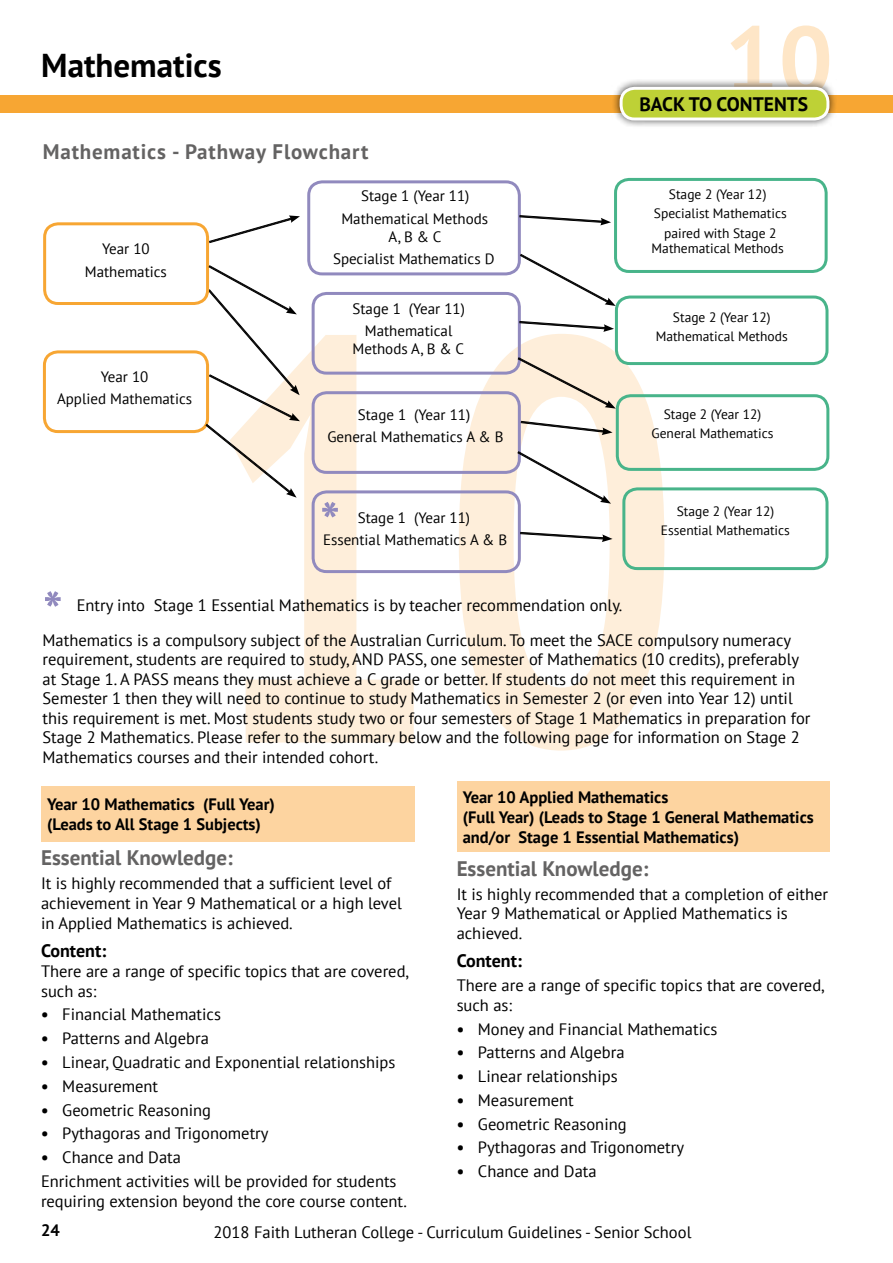
<style>
.page{position:relative;width:893px;height:1263px;background:#fff}
.page>*{position:absolute;margin:0;border:0;box-sizing:border-box;transform-origin:0 0}
.t1{font:700 52.5px "PT Sans";color:#918abe}
.t2{font:700 33px "PT Sans";color:#000}
.t3{font:700 21px "PT Sans";color:#646363}
.t4{font:700 21px "PT Sans";letter-spacing:.04em;color:#646363}
.t5{font:700 19.5px "PT Sans";color:#000}
.t6{font:700 18px "PT Sans";color:#000}
.t7{font:16.5px/19.5px "PT Sans";color:#000}
.t8{font:700 16.5px/19.8px "PT Sans";color:#000}
.t9{font:15px/22.2px "PT Sans";color:#000;text-align:center}
.t10{font:13.5px/19.2px "PT Sans";color:#000;text-align:center}
.s1{font-weight:700}
</style>
<div class="page">
<svg style="left:730px;top:26px;width:99px;height:53px"></svg>
<div style="left:0;top:96px;width:893px;height:17px;background:#f7a633"></div>
<svg style="left:245px;top:334px;width:419px;height:416px"></svg>
<div style="left:41px;top:786px;width:373px;height:55px;background:#fdd4a0"></div>
<div style="left:457px;top:781px;width:373px;height:71px;background:#fdd4a0"></div>
<div style="left:616px;top:394px;width:213px;height:77px;border:3px solid #48b48a;border-radius:14px"></div>
<div style="left:615px;top:295px;width:213px;height:70px;border:3px solid #48b48a;border-radius:14px"></div>
<div style="left:43px;top:222px;width:166px;height:83px;border:3px solid #f7a633;border-radius:14px"></div>
<div style="left:43px;top:350px;width:166px;height:83px;border:3px solid #f7a633;border-radius:14px"></div>
<div style="left:307px;top:180px;width:214px;height:95px;border:3px solid #918abe;border-radius:14px"></div>
<div style="left:312px;top:292px;width:209px;height:83px;border:3px solid #918abe;border-radius:14px"></div>
<div style="left:312px;top:391px;width:209px;height:83px;border:3px solid #918abe;border-radius:14px"></div>
<div style="left:312px;top:490px;width:209px;height:83px;border:3px solid #918abe;border-radius:14px"></div>
<div style="left:622px;top:487px;width:206px;height:83px;border:3px solid #48b48a;border-radius:14px"></div>
<svg style="left:520px;top:254px;width:96px;height:52px"></svg>
<svg style="left:519px;top:321px;width:95px;height:11px"></svg>
<svg style="left:518px;top:357px;width:98px;height:52px;background:#f0e2d1"></svg>
<svg style="left:520px;top:421px;width:92px;height:14px"></svg>
<svg style="left:517px;top:451px;width:94px;height:53px"></svg>
<svg style="left:520px;top:532px;width:92px;height:10px"></svg>
<svg style="left:209px;top:215px;width:91px;height:28px"></svg>
<svg style="left:205px;top:265px;width:95px;height:233px"></svg>
<svg style="left:519px;top:215px;width:92px;height:10px"></svg>
<div style="left:614px;top:178px;width:214px;height:95px;border:3px solid #48b48a;border-radius:14px"></div>
<div style="left:612px;top:79px;width:226px;height:49px;background:#000;opacity:.75"></div>
<div style="left:621px;top:88px;width:207px;height:31px;background:#bed136;border-radius:13px"></div>
<div style="left:620px;top:87px;width:209px;height:34px;border:3px solid #fff;border-radius:13px"></div>
<h2 class="t2" style="left:41px;top:44px;width:182px">Mathematics</h2>
<p class="t4" style="left:43px;top:137px;width:327px">Mathematics - Pathway Flowchart</p>
<p class="t9" style="left:85px;top:238px;width:84px">Year 10<br>Mathematics</p>
<p class="t9" style="left:57px;top:365px;width:137px">Year 10<br>Applied Mathematics</p>
<p class="t9" style="left:341px;top:185px;width:148px">Stage 1 (Year 11)<br>Mathematical Methods</p>
<p class="t9" style="left:333px;top:225px;width:163px">A, B &amp; C<br>Specialist Mathematics D</p>
<p class="t9" style="left:352px;top:297px;width:114px">Stage 1 (Year 11)<br>Mathematical</p>
<p class="t9" style="left:353px;top:338px;width:113px">Methods A, B &amp; C</p>
<p class="t9" style="left:327px;top:403px;width:178px">Stage 1 (Year 11)<br>General Mathematics A &amp; B</p>
<p class="t5" style="left:639px;top:91px;width:170px">BACK TO CONTENTS</p>
<p class="t10" style="left:654px;top:184px;width:134px">Stage 2 (Year 12)<br>Specialist Mathematics paired with Stage 2</p>
<p class="t10" style="left:652px;top:238px;width:134px">Mathematical Methods</p>
<p class="t10" style="left:656px;top:307px;width:134px">Stage 2 (Year 12)<br>Mathematical Methods</p>
<p class="t10" style="left:651px;top:404px;width:124px">Stage 2 (Year 12)<br>General Mathematics</p>
<h1 class="t1" style="left:320px;top:487px;width:21px">*</h1>
<p class="t9" style="left:323px;top:506px;width:186px">Stage 1 (Year 11)<br>Essential Mathematics A &amp; B</p>
<h1 class="t1" style="left:43px;top:576px;width:21px">*</h1>
<p class="t7" style="left:77px;top:595px;width:547px">Entry into Stage 1 Essential Mathematics is by teacher recommendation only.</p>
<p class="t10" style="left:661px;top:501px;width:131px">Stage 2 (Year 12)<br>Essential Mathematics</p>
<p class="t7" style="left:43px;top:630px;width:769px">Mathematics is a compulsory subject of the Australian Curriculum. To meet the SACE compulsory numeracy requirement, students are required to study, AND PASS, one semester of Mathematics (10 credits), preferably at Stage 1. A PASS means they must achieve a C grade or better. If students do not meet this requirement in Semester 1 then they will need to continue to study Mathematics in Semester 2 (or even into Year 12) until this requirement is met. Most students study two or four semesters of Stage 1 Mathematics in preparation for Stage 2 Mathematics. Please refer to the summary below and the following page for information on Stage 2<br>Mathematics courses and their intended cohort.</p>
<p class="t8" style="left:47px;top:794px;width:229px">Year 10 Mathematics (Full Year) (Leads to All Stage 1 Subjects)</p>
<p class="t3" style="left:41px;top:844px;width:193px">Essential Knowledge:</p>
<p class="t7" style="left:41px;top:873px;width:362px">It is highly recommended that a sufficient level of achievement in Year 9 Mathematical or a high level in Applied Mathematics is achieved.</p>
<p class="t6" style="left:41px;top:939px;width:67px">Content:</p>
<p class="t7" style="left:41px;top:961px;width:370px">There are a range of specific topics that are covered, such as:</p>
<p class="t7" style="left:41px;top:1004px;width:181px"><span class="s1">•</span> Financial Mathematics</p>
<p class="t7" style="left:41px;top:1028px;width:169px"><span class="s1">•</span> Patterns and Algebra</p>
<p class="t7" style="left:41px;top:1052px;width:356px"><span class="s1">•</span> Linear, Quadratic and Exponential relationships</p>
<p class="t7" style="left:41px;top:1076px;width:119px"><span class="s1">•</span> Measurement</p>
<p class="t7" style="left:41px;top:1099px;width:171px"><span class="s1">•</span> Geometric Reasoning</p>
<p class="t7" style="left:41px;top:1123px;width:229px"><span class="s1">•</span> Pythagoras and Trigonometry</p>
<p class="t7" style="left:41px;top:1145px;width:357px;line-height:24px"><span class="s1">•</span> Chance and Data<br>Enrichment activities will be provided for students</p>
<p class="t7" style="left:41px;top:1191px;width:367px">requiring extension beyond the core course content.</p>
<p class="t8" style="left:463px;top:787px;width:353px">Year 10 Applied Mathematics<br>(Full Year) (Leads to Stage 1 General Mathematics and/or Stage 1 Essential Mathematics)</p>
<p class="t3" style="left:457px;top:854px;width:193px">Essential Knowledge:</p>
<p class="t7" style="left:457px;top:883px;width:373px">It is highly recommended that a completion of either<br>Year 9 Mathematical or Applied Mathematics is achieved.</p>
<p class="t6" style="left:457px;top:949px;width:67px">Content:</p>
<p class="t7" style="left:457px;top:975px;width:370px">There are a range of specific topics that are covered, such as:</p>
<p class="t7" style="left:457px;top:1018px;width:262px"><span class="s1">•</span> Money and Financial Mathematics</p>
<p class="t7" style="left:457px;top:1042px;width:169px"><span class="s1">•</span> Patterns and Algebra</p>
<p class="t7" style="left:457px;top:1066px;width:162px"><span class="s1">•</span> Linear relationships</p>
<p class="t7" style="left:457px;top:1090px;width:119px"><span class="s1">•</span> Measurement</p>
<p class="t7" style="left:457px;top:1114px;width:171px"><span class="s1">•</span> Geometric Reasoning</p>
<p class="t7" style="left:457px;top:1137px;width:229px"><span class="s1">•</span> Pythagoras and Trigonometry</p>
<p class="t7" style="left:457px;top:1161px;width:142px"><span class="s1">•</span> Chance and Data</p>
<p class="t8" style="left:41px;top:1220px;width:20px">24</p>
<p class="t7" style="left:214px;top:1222px;width:479px">2018 Faith Lutheran College - Curriculum Guidelines - Senior School</p>
</div>
